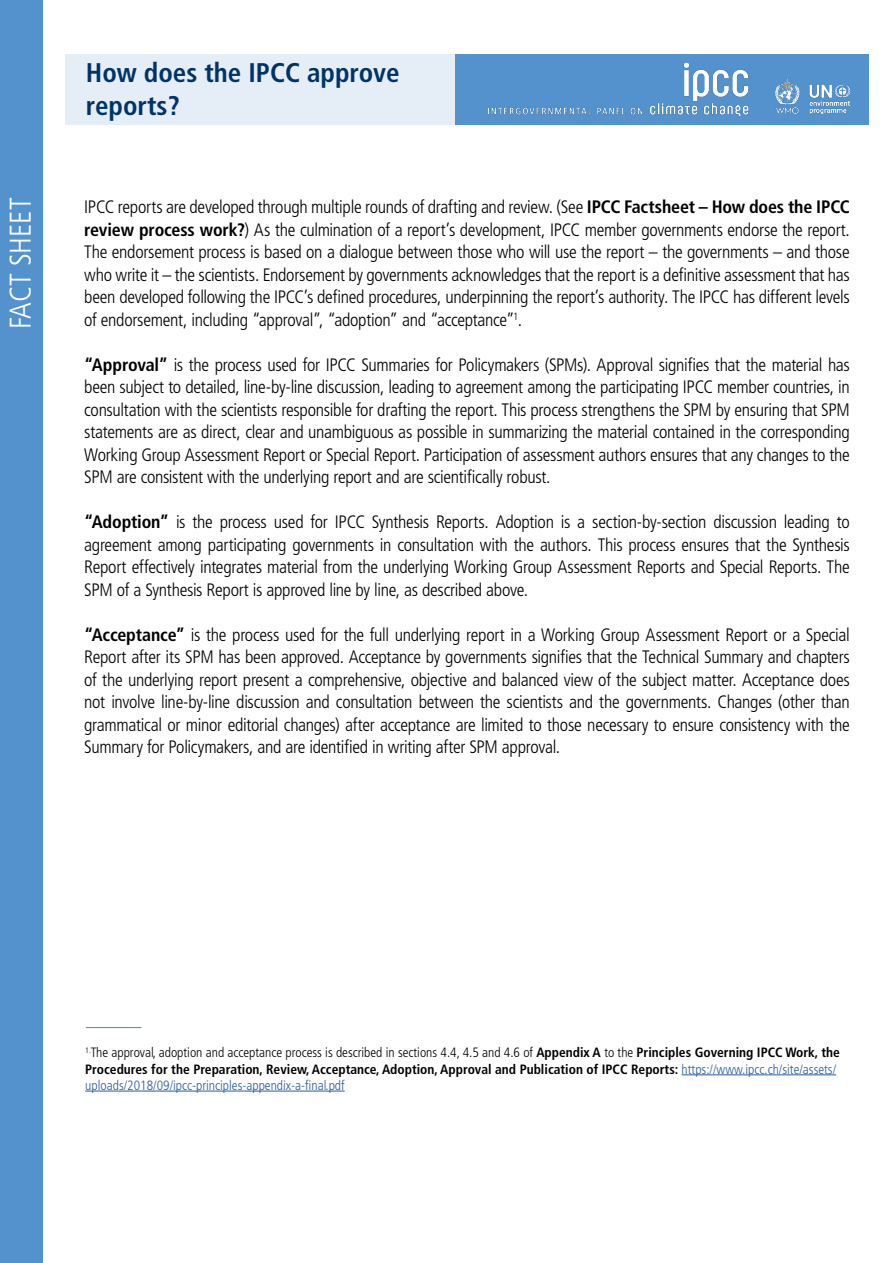
<style>
.page{position:relative;width:893px;height:1263px;background:#fff}
.page>*{position:absolute;margin:0;border:0;box-sizing:border-box;transform-origin:0 0}
.t1{font:300 condensed 30px "Frutiger LT Pro";color:#fff}
.t2{font:700 condensed 27px/32.4px "Frutiger LT Pro";color:#003466}
.t3{font:300 condensed 18px/22.5px "Frutiger LT Pro";letter-spacing:-.015em;color:#000;text-align:justify}
.t4{font:700 condensed 13.5px/16.2px "Frutiger LT Pro";color:#000}
.s1{font-weight:700}
.s2{font-weight:300}
.s3{font-weight:300;color:#275b9b}
</style>
<div class="page">
<div style="left:66px;top:54px;width:389px;height:70px;background:#e5eef7"></div>
<div style="left:0;top:0;width:43px;height:1263px;background:#5492cd"></div>
<div style="left:455px;top:54px;width:413px;height:70px;background:#5492cd"></div>
<img style="left:488px;top:62px;width:362px;height:54px">
<hr style="left:682px;top:1074px;width:154px;height:1px;background:#275b9b">
<hr style="left:85px;top:1091px;width:260px;height:1px;background:#275b9b">
<hr style="left:86px;top:1027px;width:55px;height:1px;background:#5492cd">
<h2 class="t2" style="left:86px;top:57px;width:315px">How does the IPCC approve reports?</h2>
<h1 class="t1" style="left:3px;top:329px;width:133px;rotate:-90deg">FACT SHEET</h1>
<p class="t3" style="left:84px;top:196px;width:767px">IPCC reports are developed through multiple rounds of drafting and review. (See <span class="s1">IPCC Factsheet – How does the IPCC review process work?</span>) As the culmination of a report’s development, IPCC member governments endorse the report.<br>The endorsement process is based on a dialogue between those who will use the report – the governments – and those who write it – the scientists. Endorsement by governments acknowledges that the report is a definitive assessment that has been developed following the IPCC’s defined procedures, underpinning the report’s authority. The IPCC has different levels of endorsement, including “approval”, “adoption” and “acceptance”<sup>1</sup>.</p>
<p class="t3" style="left:84px;top:354px;width:767px"><span class="s1">“Approval”</span> is the process used for IPCC Summaries for Policymakers (SPMs). Approval signifies that the material has been subject to detailed, line-by-line discussion, leading to agreement among the participating IPCC member countries, in consultation with the scientists responsible for drafting the report. This process strengthens the SPM by ensuring that SPM statements are as direct, clear and unambiguous as possible in summarizing the material contained in the corresponding Working Group Assessment Report or Special Report. Participation of assessment authors ensures that any changes to the SPM are consistent with the underlying report and are scientifically robust.</p>
<p class="t3" style="left:84px;top:511px;width:767px"><span class="s1">“Adoption”</span> is the process used for IPCC Synthesis Reports. Adoption is a section-by-section discussion leading to agreement among participating governments in consultation with the authors. This process ensures that the Synthesis Report effectively integrates material from the underlying Working Group Assessment Reports and Special Reports. The SPM of a Synthesis Report is approved line by line, as described above.</p>
<p class="t3" style="left:84px;top:624px;width:767px"><span class="s1">“Acceptance”</span> is the process used for the full underlying report in a Working Group Assessment Report or a Special Report after its SPM has been approved. Acceptance by governments signifies that the Technical Summary and chapters of the underlying report present a comprehensive, objective and balanced view of the subject matter. Acceptance does not involve line-by-line discussion and consultation between the scientists and the governments. Changes (other than grammatical or minor editorial changes) after acceptance are limited to those necessary to ensure consistency with the Summary for Policymakers, and are identified in writing after SPM approval.</p>
<p class="t4" style="left:85px;top:1044px;width:756px"><sup>1.</sup><span class="s2">The approval, adoption and acceptance process is described in sections 4.4, 4.5 and 4.6 of</span> Appendix A <span class="s2">to the</span> Principles Governing IPCC Work, the<br>Procedures for the Preparation, Review, Acceptance, Adoption, Approval and Publication of IPCC Reports: <span class="s3">https://www.ipcc.ch/site/assets/ uploads/2018/09/ipcc-principles-appendix-a-final.pdf</span></p>
</div>
